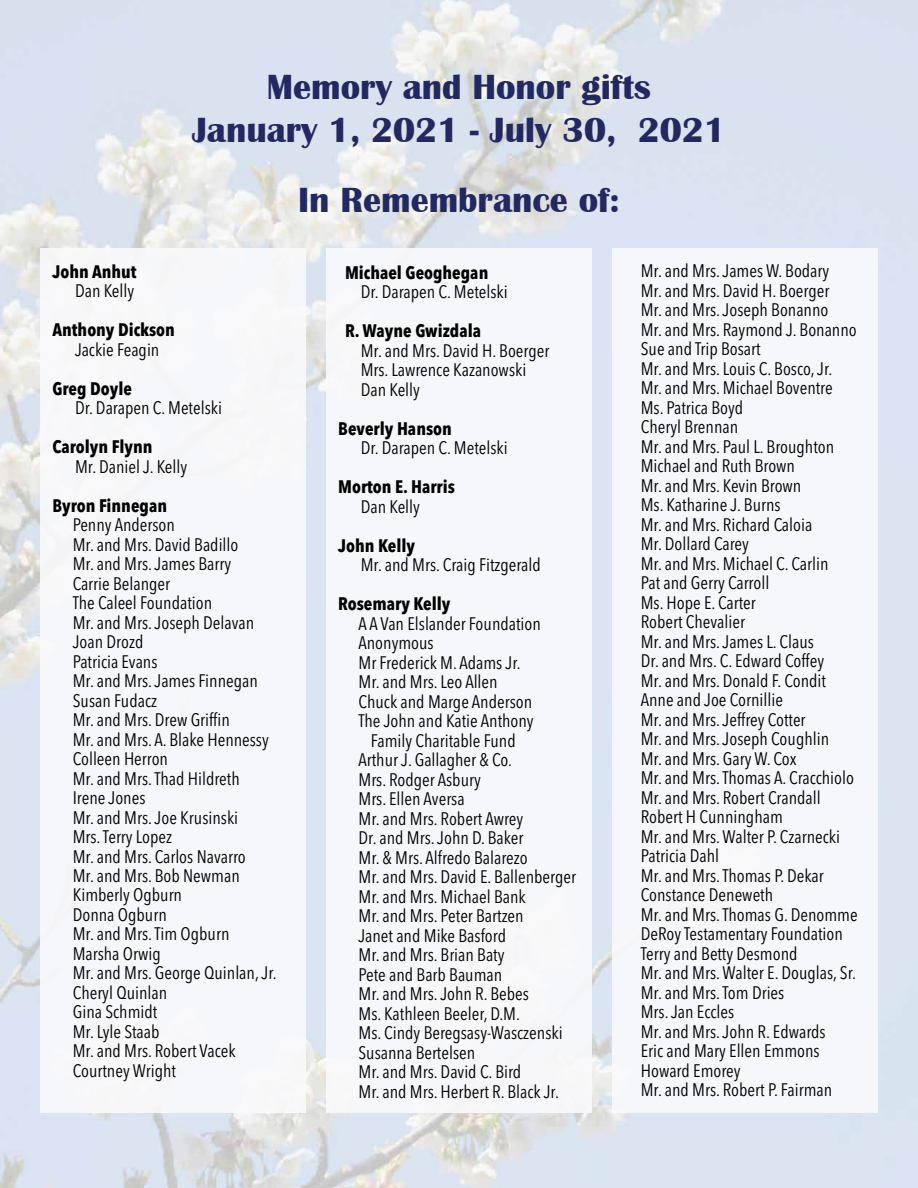
<style>
.page{position:relative;width:918px;height:1188px;background:#fff}
.page>*{position:absolute;margin:0;border:0;box-sizing:border-box;transform-origin:0 0}
.t1{font:700 36px/43.2px "Britannic";color:#222961;text-align:center}
.t2{font:condensed 18px/19.5px "Avenir Next LT Pro";color:#000}
.t3{font:700 condensed 18px "Avenir Next LT Pro";color:#000}
</style>
<div class="page">
<img style="left:0;top:0;width:918px;height:1188px">
<div style="left:40px;top:248px;width:266px;height:864px;background:#fafafc"></div>
<div style="left:326px;top:248px;width:266px;height:864px;background:#fafafc"></div>
<div style="left:612px;top:248px;width:266px;height:864px;background:#fafafc"></div>
<h1 class="t1" style="left:192px;top:66px;width:535px">Memory and Honor gifts<br>January 1, 2021 - July 30, 2021</h1>
<p class="t3" style="left:52px;top:260px;width:86px">John Anhut</p>
<p class="t2" style="left:75px;top:281px;width:61px">Dan Kelly</p>
<p class="t3" style="left:52px;top:319px;width:124px">Anthony Dickson</p>
<p class="t2" style="left:75px;top:339px;width:86px">Jackie Feagin</p>
<p class="t3" style="left:52px;top:377px;width:81px">Greg Doyle</p>
<p class="t2" style="left:75px;top:398px;width:148px">Dr. Darapen C. Metelski</p>
<p class="t3" style="left:52px;top:436px;width:102px">Carolyn Flynn</p>
<p class="t2" style="left:75px;top:456px;width:114px">Mr. Daniel J. Kelly</p>
<p class="t3" style="left:52px;top:494px;width:116px">Byron Finnegan</p>
<p class="t2" style="left:73px;top:515px;width:206px">Penny Anderson<br>Mr. and Mrs. David Badillo<br>Mr. and Mrs. James Barry<br>Carrie Belanger<br>The Caleel Foundation<br>Mr. and Mrs. Joseph Delavan<br>Joan Drozd<br>Patricia Evans<br>Mr. and Mrs. James Finnegan<br>Susan Fudacz<br>Mr. and Mrs. Drew Griffin<br>Mr. and Mrs. A. Blake Hennessy<br>Colleen Herron<br>Mr. and Mrs. Thad Hildreth<br>Irene Jones<br>Mr. and Mrs. Joe Krusinski<br>Mrs. Terry Lopez<br>Mr. and Mrs. Carlos Navarro<br>Mr. and Mrs. Bob Newman<br>Kimberly Ogburn<br>Donna Ogburn<br>Mr. and Mrs. Tim Ogburn<br>Marsha Orwig<br>Mr. and Mrs. George Quinlan, Jr.<br>Cheryl Quinlan<br>Gina Schmidt<br>Mr. Lyle Staab<br>Mr. and Mrs. Robert Vacek<br>Courtney Wright</p>
<h1 class="t1" style="left:298px;top:179px;width:323px">In Remembrance of:</h1>
<p class="t3" style="left:345px;top:262px;width:145px">Michael Geoghegan</p>
<p class="t2" style="left:361px;top:282px;width:148px">Dr. Darapen C. Metelski</p>
<p class="t3" style="left:345px;top:320px;width:138px">R. Wayne Gwizdala</p>
<p class="t2" style="left:361px;top:341px;width:190px">Mr. and Mrs. David H. Boerger<br>Mrs. Lawrence Kazanowski<br>Dan Kelly</p>
<p class="t3" style="left:338px;top:418px;width:115px">Beverly Hanson</p>
<p class="t2" style="left:361px;top:438px;width:148px">Dr. Darapen C. Metelski</p>
<p class="t3" style="left:338px;top:476px;width:118px">Morton E. Harris</p>
<p class="t2" style="left:361px;top:497px;width:61px">Dan Kelly</p>
<p class="t3" style="left:338px;top:535px;width:78px">John Kelly</p>
<p class="t2" style="left:361px;top:555px;width:182px">Mr. and Mrs. Craig Fitzgerald</p>
<p class="t3" style="left:338px;top:593px;width:114px">Rosemary Kelly</p>
<p class="t2" style="left:358px;top:614px;width:184px">A A Van Elslander Foundation</p>
<p class="t2" style="left:358px;top:633px;width:77px">Anonymous</p>
<p class="t2" style="left:358px;top:653px;width:164px">Mr Frederick M. Adams Jr.</p>
<p class="t2" style="left:358px;top:672px;width:141px">Mr. and Mrs. Leo Allen</p>
<p class="t2" style="left:358px;top:692px;width:175px">Chuck and Marge Anderson</p>
<p class="t2" style="left:358px;top:711px;width:177px">The John and Katie Anthony</p>
<p class="t2" style="left:371px;top:731px;width:147px">Family Charitable Fund</p>
<p class="t2" style="left:358px;top:750px;width:155px">Arthur J. Gallagher &amp; Co.</p>
<p class="t2" style="left:358px;top:770px;width:124px">Mrs. Rodger Asbury</p>
<p class="t2" style="left:358px;top:789px;width:108px">Mrs. Ellen Aversa</p>
<p class="t2" style="left:358px;top:809px;width:166px">Mr. and Mrs. Robert Awrey</p>
<p class="t2" style="left:358px;top:828px;width:166px">Dr. and Mrs. John D. Baker</p>
<p class="t2" style="left:358px;top:848px;width:171px">Mr. &amp; Mrs. Alfredo Balarezo</p>
<p class="t2" style="left:358px;top:867px;width:219px">Mr. and Mrs. David E. Ballenberger</p>
<p class="t2" style="left:358px;top:887px;width:169px">Mr. and Mrs. Michael Bank</p>
<p class="t2" style="left:358px;top:906px;width:167px">Mr. and Mrs. Peter Bartzen</p>
<p class="t2" style="left:358px;top:926px;width:149px">Janet and Mike Basford</p>
<p class="t2" style="left:358px;top:945px;width:148px">Mr. and Mrs. Brian Baty</p>
<p class="t2" style="left:358px;top:965px;width:145px">Pete and Barb Bauman</p>
<p class="t2" style="left:358px;top:984px;width:172px">Mr. and Mrs. John R. Bebes</p>
<p class="t2" style="left:358px;top:1004px;width:163px">Ms. Kathleen Beeler, D.M.</p>
<p class="t2" style="left:358px;top:1023px;width:206px">Ms. Cindy Beregsasy-Wasczenski</p>
<p class="t2" style="left:358px;top:1043px;width:118px">Susanna Bertelsen</p>
<p class="t2" style="left:358px;top:1062px;width:164px">Mr. and Mrs. David C. Bird</p>
<p class="t2" style="left:358px;top:1082px;width:202px">Mr. and Mrs. Herbert R. Black Jr.</p>
<p class="t2" style="left:641px;top:261px;width:218px">Mr. and Mrs. James W. Bodary<br>Mr. and Mrs. David H. Boerger<br>Mr. and Mrs. Joseph Bonanno<br>Mr. and Mrs. Raymond J. Bonanno<br>Sue and Trip Bosart<br>Mr. and Mrs. Louis C. Bosco, Jr.<br>Mr. and Mrs. Michael Boventre<br>Ms. Patrica Boyd<br>Cheryl Brennan<br>Mr. and Mrs. Paul L. Broughton<br>Michael and Ruth Brown<br>Mr. and Mrs. Kevin Brown<br>Ms. Katharine J. Burns<br>Mr. and Mrs. Richard Caloia<br>Mr. Dollard Carey<br>Mr. and Mrs. Michael C. Carlin<br>Pat and Gerry Carroll<br>Ms. Hope E. Carter<br>Robert Chevalier<br>Mr. and Mrs. James L. Claus<br>Dr. and Mrs. C. Edward Coffey<br>Mr. and Mrs. Donald F. Condit<br>Anne and Joe Cornillie<br>Mr. and Mrs. Jeffrey Cotter<br>Mr. and Mrs. Joseph Coughlin<br>Mr. and Mrs. Gary W. Cox<br>Mr. and Mrs. Thomas A. Cracchiolo<br>Mr. and Mrs. Robert Crandall<br>Robert H Cunningham<br>Mr. and Mrs. Walter P. Czarnecki<br>Patricia Dahl<br>Mr. and Mrs. Thomas P. Dekar<br>Constance Deneweth<br>Mr. and Mrs. Thomas G. Denomme<br>DeRoy Testamentary Foundation<br>Terry and Betty Desmond<br>Mr. and Mrs. Walter E. Douglas, Sr.<br>Mr. and Mrs. Tom Dries<br>Mrs. Jan Eccles<br>Mr. and Mrs. John R. Edwards<br>Eric and Mary Ellen Emmons<br>Howard Emorey<br>Mr. and Mrs. Robert P. Fairman</p>
</div>
